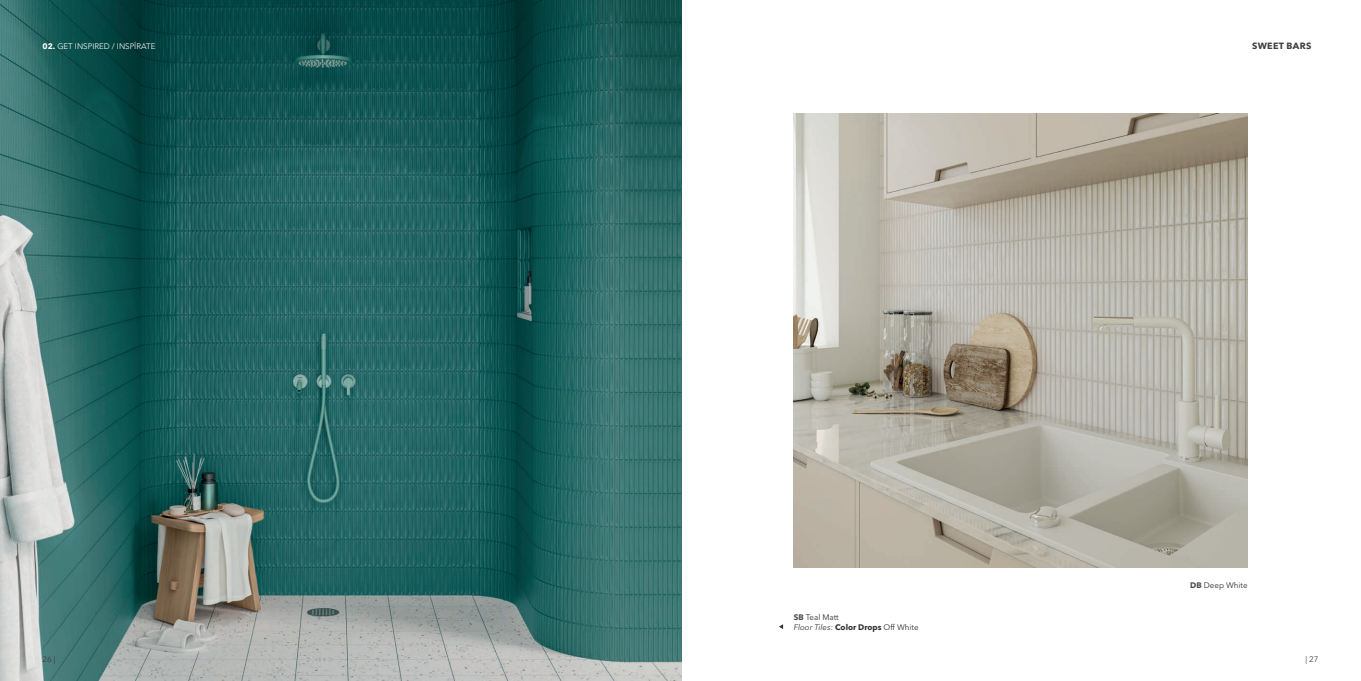
<style>
.page{position:relative;width:1361px;height:681px;background:#fff}
.page>*{position:absolute;margin:0;border:0;box-sizing:border-box;transform-origin:0 0}
.t1{font:700 9px "Avenir Next LT Pro";letter-spacing:.035em;color:#3e3e3f}
.t2{font:8px/9.6px "Avenir Next LT Pro";color:#312f30}
.t3{font:300 8px "Avenir LT Std";color:#fff}
.t4{font:8px "Avenir Next LT Pro";color:#3e3e3f}
.s1{font-family:"Avenir Next LT Pro";font-weight:700}
.s2{font-weight:700;color:#4a4b4c}
.s3{font-style:italic}
.s4{font-weight:700}
</style>
<div class="page">
<img style="left:794px;top:113px;width:453px;height:454px">
<svg style="left:779px;top:624px;width:4px;height:4px"></svg>
<img style="left:0;top:0;width:681px;height:680px">
<p class="t3" style="left:43px;top:41px;width:114px"><span class="s1">02.</span> GET INSPIRED / INSPÍRATE</p>
<p class="t1" style="left:1252px;top:41px;width:61px">SWEET BARS</p>
<p class="t2" style="left:794px;top:612px;width:126px"><span class="s2">SB</span> Teal Matt<br><span class="s3">Floor Tiles:</span> <span class="s4">Color Drops</span> Off White</p>
<p class="t2" style="left:1190px;top:580px;width:59px"><span class="s2">DB</span> Deep White</p>
<p class="t4" style="left:43px;top:654px;width:15px">26 |</p>
<p class="t4" style="left:1305px;top:654px;width:15px">| 27</p>
</div>
